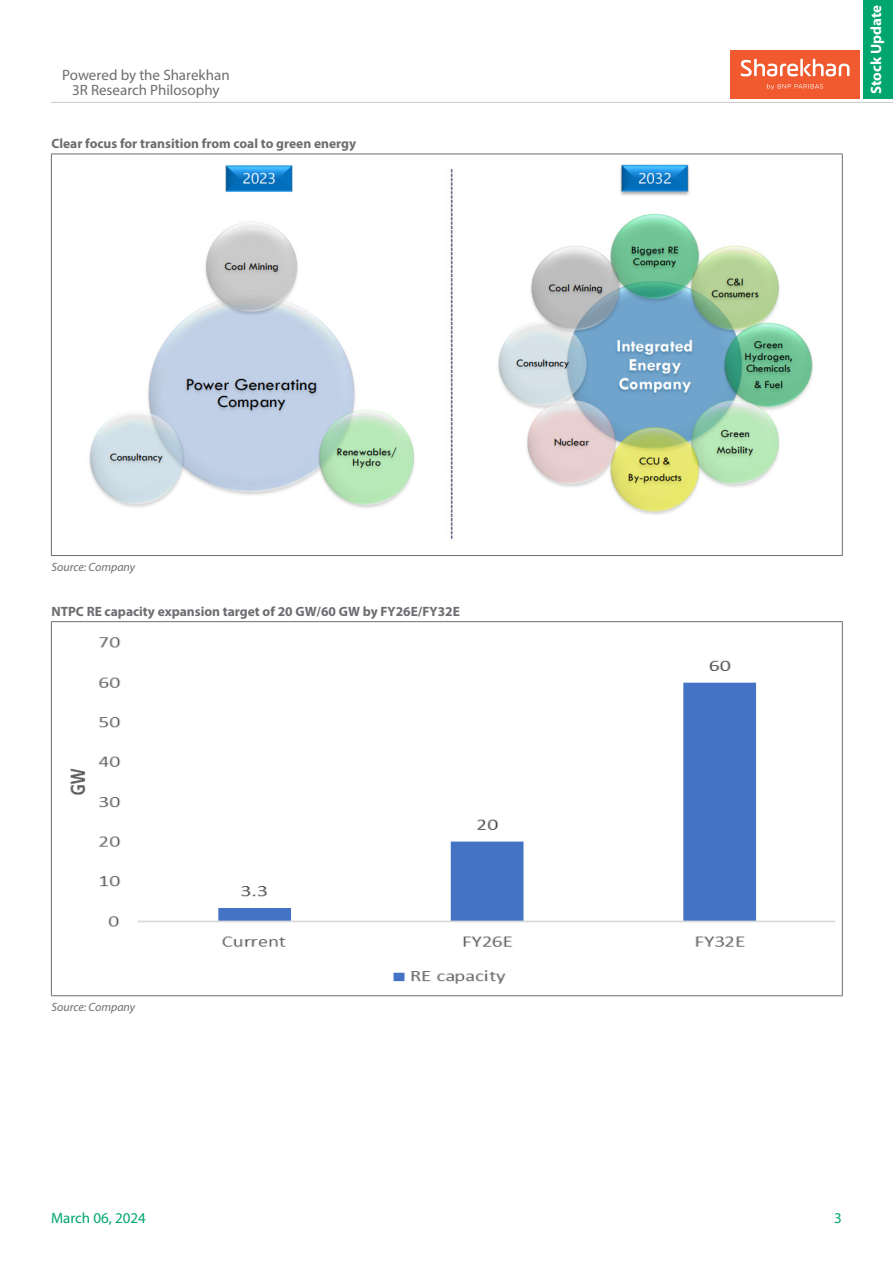
<style>
.page{position:relative;width:893px;height:1263px;background:#fff}
.page>*{position:absolute;margin:0;border:0;box-sizing:border-box;transform-origin:0 0}
.t1{font:15px/15px "Myriad Pro";color:#6c6d70;text-align:center}
.t2{font:15px "Myriad Pro";color:#00a66e}
.t3{font:700 15px "Myriad Pro";color:#fff}
.t4{font:700 13.5px "Myriad Pro";color:#6c6d70}
.t5{font:italic 12px "Myriad Pro";color:#6c6d70}
</style>
<div class="page">
<hr style="left:51px;top:102px;width:842px;height:1px;background:#c7c8ca">
<div style="left:730px;top:50px;width:130px;height:49px;background:#f1592f"></div>
<svg style="left:741px;top:59px;width:108px;height:17px"></svg>
<svg style="left:767px;top:84px;width:56px;height:6px"></svg>
<div style="left:864px;top:0;width:29px;height:99px;background:#00a66e"></div>
<hr style="left:51px;top:154px;width:1px;height:401px;background:#6c6d70">
<hr style="left:51px;top:154px;width:792px;height:1px;background:#6c6d70">
<hr style="left:842px;top:154px;width:1px;height:401px;background:#6c6d70">
<hr style="left:51px;top:555px;width:792px;height:1px;background:#6c6d70">
<img style="left:89px;top:164px;width:724px;height:375px">
<hr style="left:51px;top:622px;width:1px;height:373px;background:#6c6d70">
<hr style="left:51px;top:621px;width:792px;height:1px;background:#6c6d70">
<hr style="left:842px;top:622px;width:1px;height:373px;background:#6c6d70">
<hr style="left:51px;top:995px;width:792px;height:1px;background:#6c6d70">
<img style="left:70px;top:637px;width:766px;height:347px">
<p class="t1" style="left:62px;top:67px;width:169px">Powered by the Sharekhan<br>3R Research Philosophy</p>
<p class="t4" style="left:51px;top:135px;width:306px">Clear focus for transition from coal to green energy</p>
<p class="t3" style="left:866px;top:94px;width:91px;rotate:-90deg">Stock Update</p>
<p class="t5" style="left:51px;top:559px;width:85px">Source: Company</p>
<p class="t4" style="left:51px;top:602px;width:410px">NTPC RE capacity expansion target of 20 GW/60 GW by FY26E/FY32E</p>
<p class="t5" style="left:51px;top:999px;width:85px">Source: Company</p>
<p class="t2" style="left:51px;top:1209px;width:96px">March 06, 2024</p>
<p class="t2" style="left:834px;top:1209px;width:9px">3</p>
</div>
